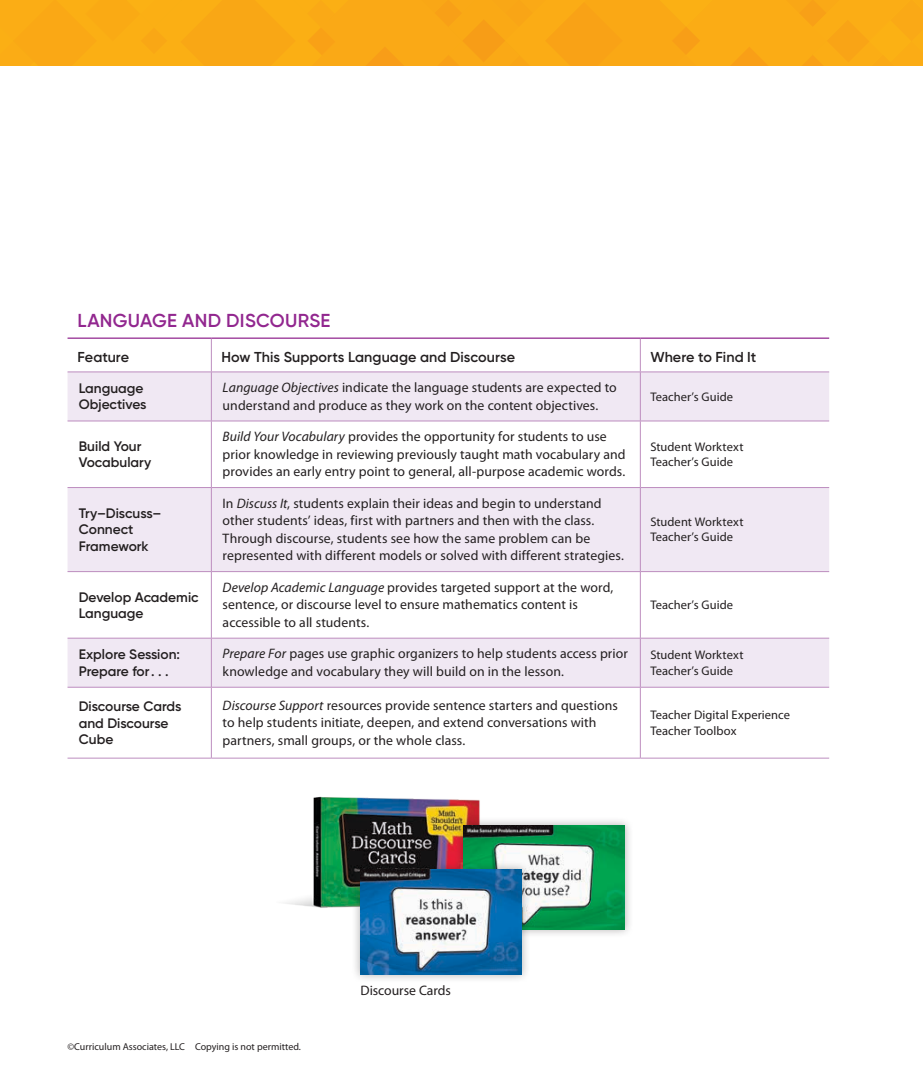
<style>
.page{position:relative;width:923px;height:1080px;background:#fff}
.page>*{position:absolute;margin:0;border:0;box-sizing:border-box;transform-origin:0 0}
.t1{font:600 18.75px "Gilroy";letter-spacing:.015em;color:#92278f}
.t2{font:600 14.38px "Gilroy";color:#231f20}
.t3{font:13.75px/17.5px "Myriad Pro";letter-spacing:.005em;color:#231f20}
.t4{font:600 13.75px/16.2px "Gilroy";color:#231f20}
.t5{font:12.5px/15.6px "Myriad Pro";letter-spacing:.005em;color:#231f20}
.t6{font:10px "Myriad Pro";color:#231f20}
.s1{font-style:italic}
</style>
<div class="page">
<div style="left:0;top:0;width:922px;height:66px;background:#faa915"></div>
<svg style="left:68px;top:337px;width:761px;height:35px"></svg>
<svg style="left:68px;top:373px;width:761px;height:314px;fill:#f0e8f3"></svg>
<hr style="left:211px;top:339px;width:1px;height:33px;background:#bd8dbf">
<hr style="left:640px;top:339px;width:1px;height:33px;background:#bd8dbf">
<hr style="left:68px;top:372px;width:143px;height:1px;background:#bd8dbf">
<hr style="left:211px;top:372px;width:1px;height:49px;background:#bd8dbf">
<hr style="left:211px;top:372px;width:429px;height:1px;background:#bd8dbf">
<hr style="left:640px;top:372px;width:1px;height:49px;background:#bd8dbf">
<hr style="left:640px;top:372px;width:189px;height:1px;background:#bd8dbf">
<hr style="left:68px;top:421px;width:143px;height:1px;background:#bd8dbf">
<hr style="left:211px;top:421px;width:1px;height:66px;background:#bd8dbf">
<hr style="left:211px;top:421px;width:429px;height:1px;background:#bd8dbf">
<hr style="left:640px;top:421px;width:1px;height:66px;background:#bd8dbf">
<hr style="left:640px;top:421px;width:189px;height:1px;background:#bd8dbf">
<hr style="left:68px;top:487px;width:143px;height:1px;background:#bd8dbf">
<hr style="left:211px;top:488px;width:1px;height:83px;background:#bd8dbf">
<hr style="left:211px;top:487px;width:429px;height:1px;background:#bd8dbf">
<hr style="left:640px;top:488px;width:1px;height:83px;background:#bd8dbf">
<hr style="left:640px;top:487px;width:189px;height:1px;background:#bd8dbf">
<hr style="left:68px;top:571px;width:143px;height:1px;background:#bd8dbf">
<hr style="left:211px;top:572px;width:1px;height:66px;background:#bd8dbf">
<hr style="left:211px;top:571px;width:429px;height:1px;background:#bd8dbf">
<hr style="left:640px;top:572px;width:1px;height:66px;background:#bd8dbf">
<hr style="left:640px;top:571px;width:189px;height:1px;background:#bd8dbf">
<hr style="left:68px;top:638px;width:143px;height:1px;background:#bd8dbf">
<hr style="left:211px;top:638px;width:1px;height:49px;background:#bd8dbf">
<hr style="left:211px;top:638px;width:429px;height:1px;background:#bd8dbf">
<hr style="left:640px;top:638px;width:1px;height:49px;background:#bd8dbf">
<hr style="left:640px;top:638px;width:189px;height:1px;background:#bd8dbf">
<hr style="left:68px;top:687px;width:143px;height:1px;background:#bd8dbf">
<hr style="left:68px;top:758px;width:143px;height:1px;background:#bd8dbf">
<hr style="left:211px;top:688px;width:1px;height:70px;background:#bd8dbf">
<hr style="left:211px;top:687px;width:429px;height:1px;background:#bd8dbf">
<hr style="left:211px;top:758px;width:429px;height:1px;background:#bd8dbf">
<hr style="left:640px;top:688px;width:1px;height:70px;background:#bd8dbf">
<hr style="left:640px;top:687px;width:189px;height:1px;background:#bd8dbf">
<hr style="left:640px;top:758px;width:189px;height:1px;background:#bd8dbf">
<hr style="left:68px;top:338px;width:143px;height:1px;background:#92278f">
<hr style="left:211px;top:338px;width:429px;height:1px;background:#92278f">
<hr style="left:640px;top:338px;width:189px;height:1px;background:#92278f">
<img style="left:285px;top:796px;width:195px;height:112px">
<div style="left:454px;top:816px;width:179px;height:123px;background:#231f20;opacity:.35"></div>
<img style="left:463px;top:825px;width:162px;height:105px">
<div style="left:351px;top:861px;width:179px;height:122px;background:#231f20;opacity:.35"></div>
<img style="left:360px;top:870px;width:161px;height:104px">
<h1 class="t1" style="left:78px;top:309px;width:254px">LANGUAGE AND DISCOURSE</h1>
<p class="t2" style="left:78px;top:348px;width:53px">Feature</p>
<p class="t2" style="left:221px;top:348px;width:295px">How This Supports Language and Discourse</p>
<p class="t2" style="left:650px;top:348px;width:108px">Where to Find It</p>
<p class="t4" style="left:79px;top:380px;width:69px">Language<br>Objectives</p>
<p class="t3" style="left:223px;top:379px;width:396px"><span class="s1">Language Objectives</span> indicate the language students are expected to understand and produce as they work on the content objectives.</p>
<p class="t5" style="left:650px;top:388px;width:84px">Teacher’s Guide</p>
<p class="t4" style="left:79px;top:438px;width:74px">Build Your<br>Vocabulary</p>
<p class="t3" style="left:223px;top:428px;width:404px"><span class="s1">Build Your Vocabulary</span> provides the opportunity for students to use prior knowledge in reviewing previously taught math vocabulary and provides an early entry point to general, all-purpose academic words.</p>
<p class="t5" style="left:650px;top:438px;width:95px">Student Worktext<br>Teacher’s Guide</p>
<p class="t4" style="left:79px;top:505px;width:84px">Try–Discuss–<br>Connect<br>Framework</p>
<p class="t3" style="left:223px;top:494px;width:401px">In <span class="s1">Discuss It</span>, students explain their ideas and begin to understand other students’ ideas, first with partners and then with the class.<br>Through discourse, students see how the same problem can be represented with different models or solved with different strategies.</p>
<p class="t5" style="left:650px;top:514px;width:95px">Student Worktext<br>Teacher’s Guide</p>
<p class="t4" style="left:79px;top:589px;width:121px">Develop Academic<br>Language</p>
<p class="t3" style="left:223px;top:578px;width:392px"><span class="s1">Develop Academic Language</span> provides targeted support at the word, sentence, or discourse level to ensure mathematics content is accessible to all students.</p>
<p class="t5" style="left:650px;top:597px;width:84px">Teacher’s Guide</p>
<p class="t4" style="left:79px;top:646px;width:103px">Explore Session:<br>Prepare for. . .</p>
<p class="t3" style="left:223px;top:645px;width:407px"><span class="s1">Prepare For</span> pages use graphic organizers to help students access prior knowledge and vocabulary they will build on in the lesson.</p>
<p class="t5" style="left:650px;top:647px;width:95px">Student Worktext<br>Teacher’s Guide</p>
<p class="t4" style="left:79px;top:698px;width:104px">Discourse Cards and Discourse<br>Cube</p>
<p class="t3" style="left:223px;top:696px;width:396px"><span class="s1">Discourse Support</span> resources provide sentence starters and questions to help students initiate, deepen, and extend conversations with partners, small groups, or the whole class.</p>
<p class="t5" style="left:650px;top:707px;width:141px">Teacher Digital Experience<br>Teacher Toolbox</p>
<p class="t6" style="left:68px;top:1040px;width:234px">©Curriculum Associates, LLC Copying is not permitted.</p>
<p class="t3" style="left:360px;top:982px;width:92px">Discourse Cards</p>
</div>
